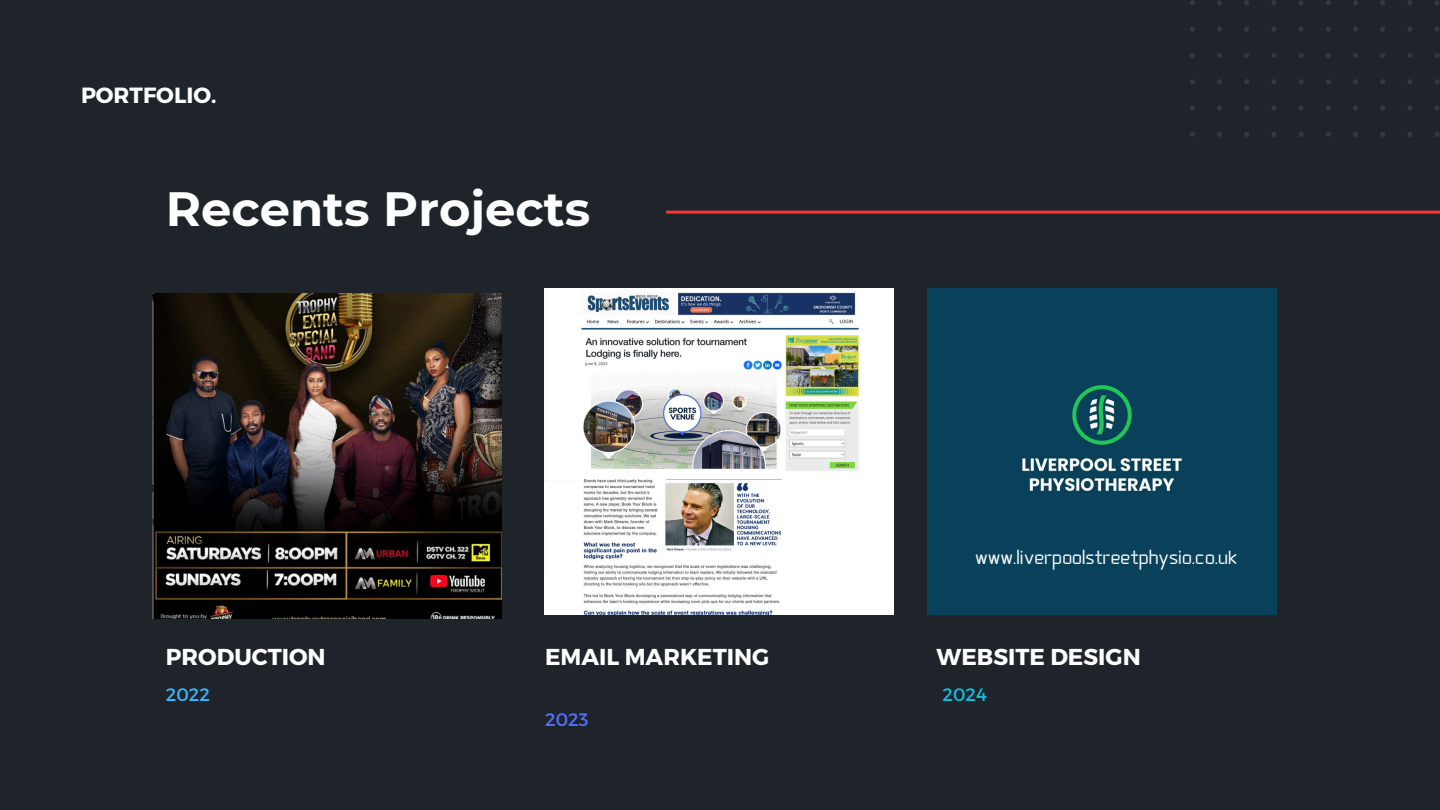
<style>
.page{position:relative;width:1440px;height:810px;background:#1f242b}
.page>*{position:absolute;margin:0;border:0;box-sizing:border-box;transform-origin:0 0}
.t1{font:700 48px "Montserrat";color:#fff}
.t2{font:700 23px "Montserrat";color:#fff}
.t3{font:700 22px "Montserrat";color:#fff}
.t4{font:19px "Aperture";color:#fff}
.t5{font:18px "Montserrat";color:#38b6ff}
.t6{font:18px "Montserrat";color:#5271ff}
.t7{font:18px "Montserrat";color:#0cc0df}
</style>
<div class="page">
<hr style="left:666px;top:211px;width:774px;height:3px;background:#ff3131">
<img style="left:152px;top:293px;width:350px;height:326px">
<div style="left:927px;top:289px;width:350px;height:325px;background:#0a415a"></div>
<img style="left:544px;top:289px;width:350px;height:325px">
<svg style="left:1190px;top:0;width:250px;height:137px"></svg>
<h2 class="t3" style="left:81px;top:81px;width:137px">PORTFOLIO.</h2>
<p class="t1" style="left:166px;top:179px;width:426px">Recents Projects</p>
<h2 class="t4" style="left:975px;top:550px;width:264px">www.liverpoolstreetphysio.co.uk</h2>
<p class="t2" style="left:166px;top:642px;width:161px">PRODUCTION</p>
<h2 class="t2" style="left:545px;top:642px;width:226px">EMAIL MARKETING</h2>
<p class="t2" style="left:937px;top:642px;width:206px">WEBSITE DESIGN</p>
<h2 class="t5" style="left:166px;top:683px;width:46px">2022</h2>
<p class="t6" style="left:545px;top:707px;width:45px">2023</p>
<p class="t7" style="left:943px;top:683px;width:46px">2024</p>
</div>
